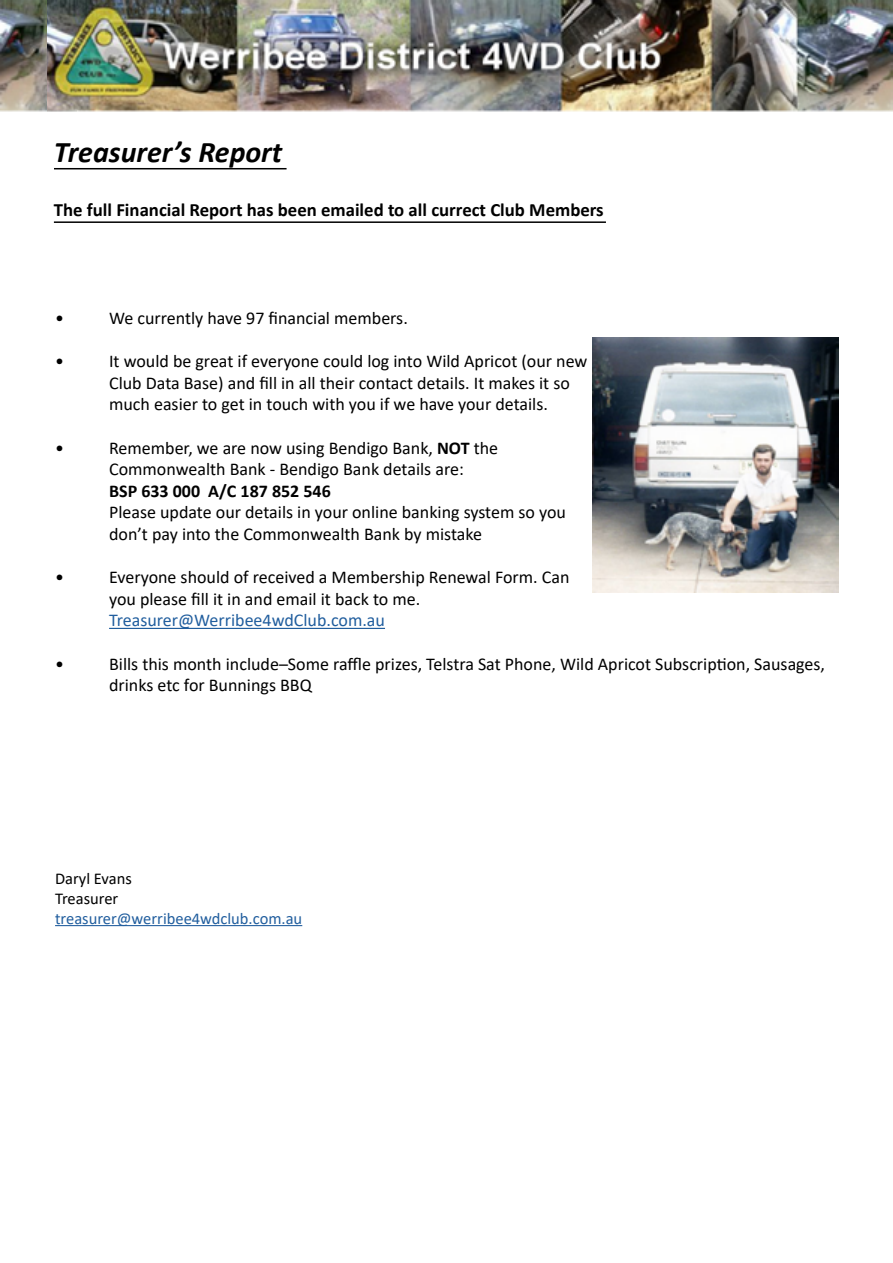
<style>
.page{position:relative;width:893px;height:1263px;background:#fff}
.page>*{position:absolute;margin:0;border:0;box-sizing:border-box;transform-origin:0 0}
.t1{font:italic 700 30px "Calibri";color:#000}
.t2{font:700 18.75px "Calibri";color:#000}
.t3{font:18px/21.6px "Calibri";color:#000}
.t4{font:18px "Calibri";color:#215e9e}
.t5{font:700 18px "Calibri";color:#000}
.t6{font:16.5px "Calibri";color:#215e9e}
.t7{font:16.5px/19.8px "Calibri";color:#000}
.s1{font-weight:700}
</style>
<div class="page">
<img style="left:0;top:0;width:47px;height:111px">
<img style="left:47px;top:0;width:846px;height:111px">
<img style="left:0;top:1px;width:1px;height:111px">
<hr style="left:54px;top:168px;width:233px;height:1px;background:#000">
<hr style="left:54px;top:221px;width:552px;height:2px;background:#000">
<hr style="left:55px;top:925px;width:247px;height:1px;background:#215e9e">
<hr style="left:109px;top:628px;width:276px;height:1px;background:#215e9e">
<img style="left:593px;top:337px;width:246px;height:256px">
<h1 class="t1" style="left:54px;top:131px;width:230px">Treasurer’s Report</h1>
<p class="t2" style="left:54px;top:197px;width:551px">The full Financial Report has been emailed to all currect Club Members</p>
<p class="t3" style="left:55px;top:307px;width:10px">•</p>
<p class="t3" style="left:109px;top:307px;width:300px">We currently have 97 financial members.</p>
<p class="t3" style="left:55px;top:350px;width:10px">•</p>
<p class="t3" style="left:109px;top:350px;width:480px">It would be great if everyone could log into Wild Apricot (our new<br>Club Data Base) and fill in all their contact details. It makes it so much easier to get in touch with you if we have your details.</p>
<p class="t3" style="left:55px;top:436px;width:10px">•</p>
<p class="t3" style="left:109px;top:436px;width:391px">Remember, we are now using Bendigo Bank, <span class="s1">NOT</span> the<br>Commonwealth Bank - Bendigo Bank details are:</p>
<p class="t5" style="left:109px;top:478px;width:223px">BSP 633 000 A/C 187 852 546</p>
<p class="t3" style="left:109px;top:501px;width:458px">Please update our details in your online banking system so you don’t pay into the Commonwealth Bank by mistake</p>
<p class="t3" style="left:55px;top:566px;width:10px">•</p>
<p class="t3" style="left:109px;top:566px;width:462px">Everyone should of received a Membership Renewal Form. Can you please fill it in and email it back to me.</p>
<p class="t4" style="left:109px;top:608px;width:277px">Treasurer@Werribee4wdClub.com.au</p>
<p class="t3" style="left:55px;top:652px;width:10px">•</p>
<p class="t3" style="left:109px;top:652px;width:717px">Bills this month include–Some raffle prizes, Telstra Sat Phone, Wild Apricot Subscription, Sausages, drinks etc for Bunnings BBQ</p>
<p class="t7" style="left:55px;top:868px;width:78px">Daryl Evans<br>Treasurer</p>
<p class="t6" style="left:55px;top:907px;width:249px">treasurer@werribee4wdclub.com.au</p>
</div>
